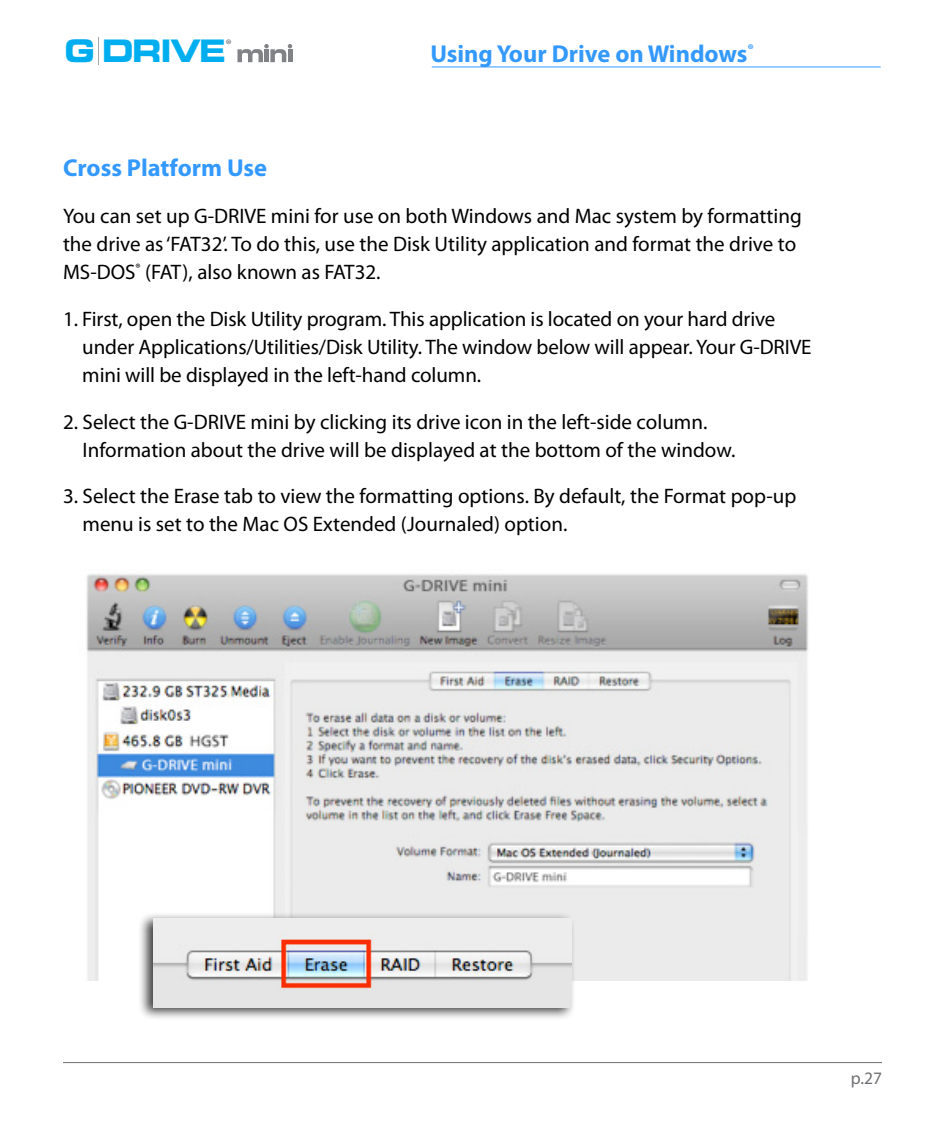
<style>
.page{position:relative;width:945px;height:1134px;background:#fff}
.page>*{position:absolute;margin:0;border:0;box-sizing:border-box;transform-origin:0 0}
.t1{font:30.97px "Eurostile Bold Extended Two";letter-spacing:-.05em;color:#00aeef;scale:.92 1}
.t2{font:700 24.5px "Myriad Pro";color:#39f}
.t3{font:21px/28px "Myriad Pro";color:#000}
.t4{font:17.5px "Myriad Pro";color:#6d6e71}
.t5{font:700 14.35px "Myriad Pro";color:#39f}
.t6{font:700 14px "Myriad Pro";color:#808285}
</style>
<div class="page">
<hr style="left:63px;top:1062px;width:819px;height:1px;background:#6d6e71">
<hr style="left:432px;top:66px;width:449px;height:1px;background:#39f">
<svg style="left:237px;top:44px;width:55px;height:18px"></svg>
<svg style="left:98px;top:37px;width:1px;height:28px"></svg>
<img style="left:86px;top:573px;width:723px;height:407px">
<div style="left:138px;top:912px;width:438px;height:109px;background:#000;opacity:.75"></div>
<img style="left:153px;top:919px;width:418px;height:89px">
<h1 class="t1" style="left:65px;top:29px;width:177px">G DRIVE</h1>
<p class="t5" style="left:747px;top:40px;width:8px">®</p>
<p class="t6" style="left:225px;top:35px;width:8px">®</p>
<p class="t2" style="left:430px;top:38px;width:318px">Using Your Drive on Windows</p>
<p class="t2" style="left:63px;top:152px;width:206px">Cross Platform Use</p>
<p class="t3" style="left:63px;top:201px;width:740px">You can set up G-DRIVE mini for use on both Windows and Mac system by formatting the drive as ‘FAT32’. To do this, use the Disk Utility application and format the drive to<br>MS-DOS<sup>®</sup> (FAT), also known as FAT32.</p>
<p class="t3" style="left:82px;top:304px;width:731px;text-indent:-19px">1. First, open the Disk Utility program. This application is located on your hard drive under Applications/Utilities/Disk Utility. The window below will appear. Your G-DRIVE mini will be displayed in the left-hand column.</p>
<p class="t3" style="left:83px;top:407px;width:654px;text-indent:-20px">2. Select the G-DRIVE mini by clicking its drive icon in the left-side column.<br>Information about the drive will be displayed at the bottom of the window.</p>
<p class="t3" style="left:83px;top:482px;width:715px;text-indent:-20px">3. Select the Erase tab to view the formatting options. By default, the Format pop-up menu is set to the Mac OS Extended (Journaled) option.</p>
<p class="t4" style="left:851px;top:1067px;width:33px">p.27</p>
</div>
